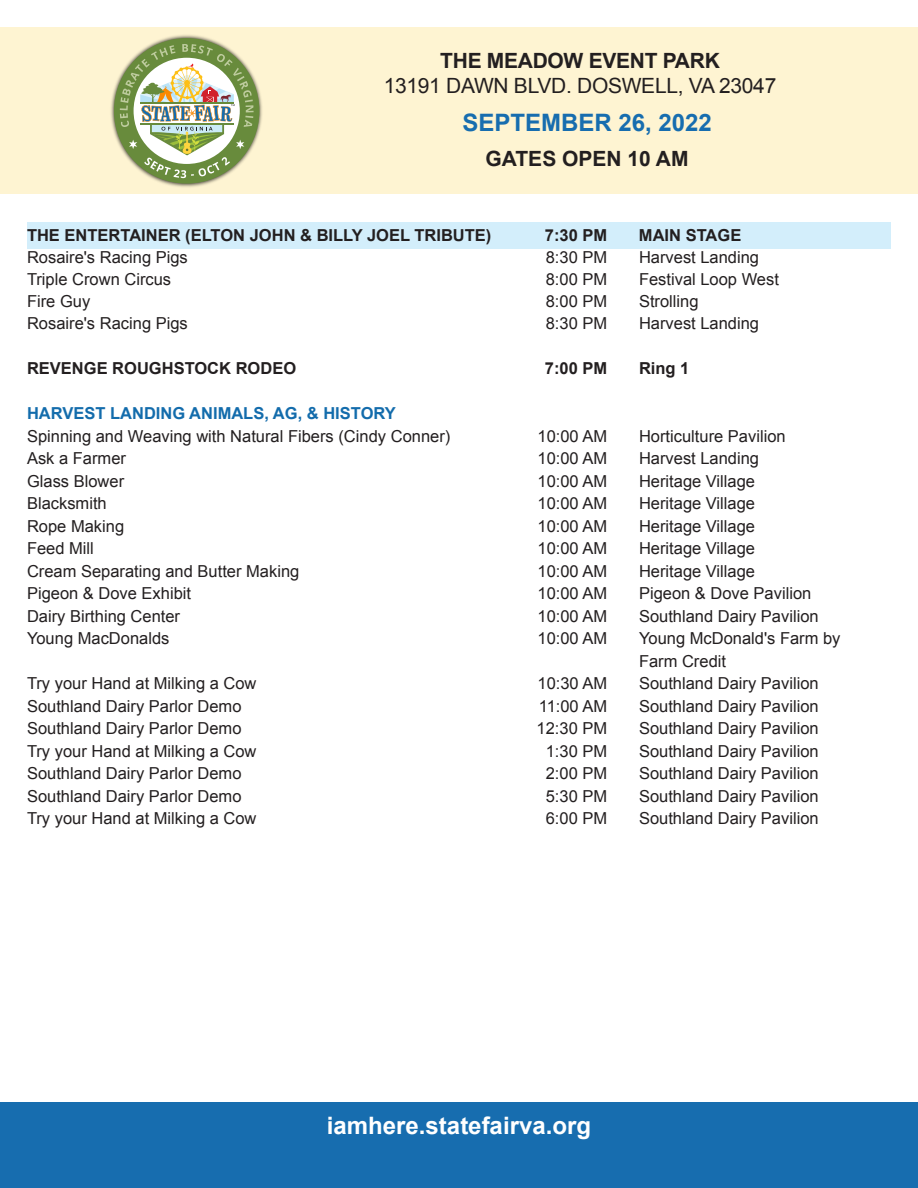
<style>
.page{position:relative;width:918px;height:1188px;background:#fff}
.page>*{position:absolute;margin:0;border:0;box-sizing:border-box;transform-origin:0 0}
.t1{font:700 24px "Arial";color:#fff}
.t2{font:700 24px "Arial";color:#176daf}
.t3{font:700 21px "Arial";letter-spacing:-.015em;color:#231f20}
.t4{font:21px "Arial";letter-spacing:-.015em;color:#231f20}
.t5{font:16.5px/22.5px "Arial";color:#231f20}
.t6{font:700 16.5px "Arial";color:#231f20}
.t7{font:700 16.5px "Arial";color:#136cac}
</style>
<div class="page">
<div style="left:27px;top:222px;width:864px;height:27px;background:#d3eefb"></div>
<div style="left:0;top:27px;width:918px;height:167px;background:#fef4d2"></div>
<img style="left:111px;top:35px;width:151px;height:152px">
<div style="left:114px;top:38px;width:145px;height:146px;background:#688b3c;border-radius:50%"></div>
<svg style="left:120px;top:44px;width:134px;height:134px"></svg>
<div style="left:0;top:1102px;width:918px;height:86px;background:#176daf"></div>
<p class="t3" style="left:440px;top:47px;width:281px">THE MEADOW EVENT PARK</p>
<p class="t4" style="left:384px;top:72px;width:394px">13191 DAWN BLVD. DOSWELL, VA 23047</p>
<h1 class="t2" style="left:462px;top:107px;width:251px">SEPTEMBER 26, 2022</h1>
<p class="t3" style="left:486px;top:145px;width:205px">GATES OPEN 10 AM</p>
<p class="t6" style="left:27px;top:224px;width:466px">THE ENTERTAINER (ELTON JOHN &amp; BILLY JOEL TRIBUTE)</p>
<p class="t6" style="left:545px;top:224px;width:64px">7:30 PM</p>
<p class="t6" style="left:639px;top:224px;width:104px">MAIN STAGE</p>
<p class="t5" style="left:27px;top:246px;width:162px">Rosaire's Racing Pigs</p>
<p class="t5" style="left:546px;top:246px;width:63px">8:30 PM</p>
<p class="t5" style="left:639px;top:246px;width:122px">Harvest Landing</p>
<p class="t5" style="left:27px;top:268px;width:146px">Triple Crown Circus</p>
<p class="t5" style="left:546px;top:268px;width:63px">8:00 PM</p>
<p class="t5" style="left:639px;top:268px;width:141px">Festival Loop West</p>
<p class="t5" style="left:27px;top:290px;width:65px">Fire Guy</p>
<p class="t5" style="left:546px;top:290px;width:63px">8:00 PM</p>
<p class="t5" style="left:639px;top:290px;width:61px">Strolling</p>
<p class="t5" style="left:27px;top:312px;width:162px">Rosaire's Racing Pigs</p>
<p class="t5" style="left:546px;top:312px;width:63px">8:30 PM</p>
<p class="t5" style="left:639px;top:312px;width:122px">Harvest Landing</p>
<p class="t6" style="left:27px;top:358px;width:271px">REVENGE ROUGHSTOCK RODEO</p>
<p class="t6" style="left:545px;top:358px;width:64px">7:00 PM</p>
<p class="t6" style="left:639px;top:358px;width:52px">Ring 1</p>
<p class="t7" style="left:27px;top:403px;width:370px">HARVEST LANDING ANIMALS, AG, &amp; HISTORY</p>
<p class="t5" style="left:27px;top:425px;width:425px">Spinning and Weaving with Natural Fibers (Cindy Conner)</p>
<p class="t5" style="left:538px;top:425px;width:71px">10:00 AM</p>
<p class="t5" style="left:639px;top:425px;width:148px">Horticulture Pavilion</p>
<p class="t5" style="left:27px;top:447px;width:101px">Ask a Farmer</p>
<p class="t5" style="left:538px;top:447px;width:71px">10:00 AM</p>
<p class="t5" style="left:639px;top:447px;width:122px">Harvest Landing</p>
<p class="t5" style="left:27px;top:470px;width:99px">Glass Blower</p>
<p class="t5" style="left:538px;top:470px;width:71px">10:00 AM</p>
<p class="t5" style="left:639px;top:470px;width:118px">Heritage Village</p>
<p class="t5" style="left:27px;top:492px;width:81px">Blacksmith</p>
<p class="t5" style="left:538px;top:492px;width:71px">10:00 AM</p>
<p class="t5" style="left:639px;top:492px;width:118px">Heritage Village</p>
<p class="t5" style="left:27px;top:515px;width:99px">Rope Making</p>
<p class="t5" style="left:538px;top:515px;width:71px">10:00 AM</p>
<p class="t5" style="left:639px;top:515px;width:118px">Heritage Village</p>
<p class="t5" style="left:27px;top:537px;width:68px">Feed Mill</p>
<p class="t5" style="left:538px;top:537px;width:71px">10:00 AM</p>
<p class="t5" style="left:639px;top:537px;width:118px">Heritage Village</p>
<p class="t5" style="left:27px;top:560px;width:274px">Cream Separating and Butter Making</p>
<p class="t5" style="left:538px;top:560px;width:71px">10:00 AM</p>
<p class="t5" style="left:639px;top:560px;width:118px">Heritage Village</p>
<p class="t5" style="left:27px;top:582px;width:166px">Pigeon &amp; Dove Exhibit</p>
<p class="t5" style="left:538px;top:582px;width:71px">10:00 AM</p>
<p class="t5" style="left:639px;top:582px;width:174px">Pigeon &amp; Dove Pavilion</p>
<p class="t5" style="left:27px;top:605px;width:155px">Dairy Birthing Center</p>
<p class="t5" style="left:538px;top:605px;width:71px">10:00 AM</p>
<p class="t5" style="left:639px;top:605px;width:181px">Southland Dairy Pavilion</p>
<p class="t5" style="left:27px;top:627px;width:144px">Young MacDonalds</p>
<p class="t5" style="left:538px;top:627px;width:71px">10:00 AM</p>
<p class="t5" style="left:639px;top:627px;width:203px">Young McDonald's Farm by<br>Farm Credit</p>
<p class="t5" style="left:27px;top:672px;width:231px">Try your Hand at Milking a Cow</p>
<p class="t5" style="left:538px;top:672px;width:71px">10:30 AM</p>
<p class="t5" style="left:639px;top:672px;width:181px">Southland Dairy Pavilion</p>
<p class="t5" style="left:27px;top:695px;width:216px">Southland Dairy Parlor Demo</p>
<p class="t5" style="left:539px;top:695px;width:70px">11:00 AM</p>
<p class="t5" style="left:639px;top:695px;width:181px">Southland Dairy Pavilion</p>
<p class="t5" style="left:27px;top:717px;width:216px">Southland Dairy Parlor Demo</p>
<p class="t5" style="left:537px;top:717px;width:72px">12:30 PM</p>
<p class="t5" style="left:639px;top:717px;width:181px">Southland Dairy Pavilion</p>
<p class="t5" style="left:27px;top:740px;width:231px">Try your Hand at Milking a Cow</p>
<p class="t5" style="left:546px;top:740px;width:63px">1:30 PM</p>
<p class="t5" style="left:639px;top:740px;width:181px">Southland Dairy Pavilion</p>
<p class="t5" style="left:27px;top:762px;width:216px">Southland Dairy Parlor Demo</p>
<p class="t5" style="left:546px;top:762px;width:63px">2:00 PM</p>
<p class="t5" style="left:639px;top:762px;width:181px">Southland Dairy Pavilion</p>
<p class="t5" style="left:27px;top:785px;width:216px">Southland Dairy Parlor Demo</p>
<p class="t5" style="left:546px;top:785px;width:63px">5:30 PM</p>
<p class="t5" style="left:639px;top:785px;width:181px">Southland Dairy Pavilion</p>
<p class="t5" style="left:27px;top:807px;width:231px">Try your Hand at Milking a Cow</p>
<p class="t5" style="left:546px;top:807px;width:63px">6:00 PM</p>
<p class="t5" style="left:639px;top:807px;width:181px">Southland Dairy Pavilion</p>
<h1 class="t1" style="left:327px;top:1110px;width:266px">iamhere.statefairva.org</h1>
</div>
